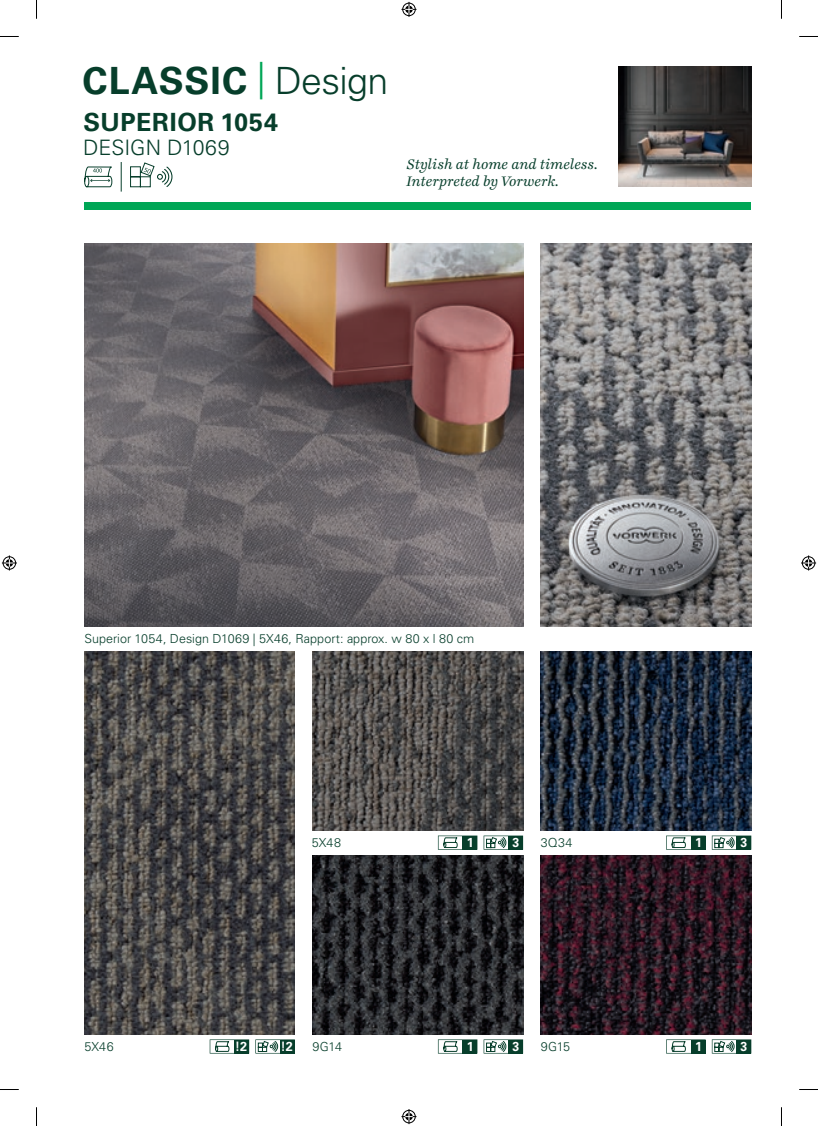
<style>
.page{position:relative;width:818px;height:1126px;background:#fff}
.page>*{position:absolute;margin:0;border:0;box-sizing:border-box;transform-origin:0 0}
.t1{font:700 37.5px "Univers LT Pro 65";letter-spacing:.025em;color:#073e2b}
.t2{font:700 25px "Univers LT Pro 65";letter-spacing:.03em;color:#073e2b}
.t3{font:300 21.25px "Univers LT Pro 45";color:#073e2b}
.t4{font:italic 15px/17.5px "Ingeborg";color:#073e2b}
.t5{font:700 13px "Univers LT Pro 65";color:#fff}
.t6{font:700 13px "Univers LT Pro 65";color:#fff;scale:.96 1}
.t7{font:700 13px "Univers LT Pro 65";color:#fff;scale:.95 1}
.t8{font:300 12.5px "Univers LT Pro 45";letter-spacing:.005em;color:#073e2b}
.s1{font-family:"Univers LT Pro 45";font-weight:300;color:#00a656}
.s2{font-family:"Univers LT Pro 45";font-weight:300}
</style>
<div class="page">
<img style="left:540px;top:244px;width:210px;height:382px">
<img style="left:84px;top:244px;width:438px;height:382px">
<img style="left:84px;top:651px;width:211px;height:383px">
<img style="left:312px;top:651px;width:210px;height:179px">
<img style="left:312px;top:855px;width:210px;height:179px">
<img style="left:540px;top:651px;width:210px;height:179px">
<img style="left:540px;top:855px;width:210px;height:179px">
<img style="left:618px;top:67px;width:132px;height:119px">
<svg style="left:84px;top:166px;width:28px;height:21px"></svg>
<svg style="left:130px;top:162px;width:43px;height:26px"></svg>
<svg style="left:121px;top:162px;width:1px;height:29px"></svg>
<div style="left:84px;top:202px;width:666px;height:8px;background:#00a656"></div>
<svg style="left:209px;top:1039px;width:25px;height:14px"></svg>
<div style="left:234px;top:1039px;width:15px;height:14px;background:#073e2b"></div>
<svg style="left:666px;top:835px;width:24px;height:14px"></svg>
<div style="left:690px;top:835px;width:15px;height:14px;background:#073e2b"></div>
<svg style="left:666px;top:1039px;width:24px;height:14px"></svg>
<div style="left:690px;top:1039px;width:15px;height:14px;background:#073e2b"></div>
<svg style="left:437px;top:835px;width:25px;height:14px"></svg>
<div style="left:462px;top:835px;width:15px;height:14px;background:#073e2b"></div>
<svg style="left:437px;top:1039px;width:25px;height:14px"></svg>
<div style="left:462px;top:1039px;width:15px;height:14px;background:#073e2b"></div>
<svg style="left:255px;top:1039px;width:40px;height:14px"></svg>
<div style="left:280px;top:1039px;width:14px;height:14px;background:#073e2b"></div>
<svg style="left:711px;top:835px;width:25px;height:14px"></svg>
<div style="left:736px;top:835px;width:14px;height:14px;background:#073e2b"></div>
<svg style="left:711px;top:1039px;width:25px;height:14px"></svg>
<div style="left:736px;top:1039px;width:14px;height:14px;background:#073e2b"></div>
<svg style="left:483px;top:835px;width:25px;height:14px"></svg>
<div style="left:508px;top:835px;width:14px;height:14px;background:#073e2b"></div>
<svg style="left:483px;top:1039px;width:25px;height:14px"></svg>
<div style="left:508px;top:1039px;width:14px;height:14px;background:#073e2b"></div>
<svg style="left:0;top:36px;width:19px;height:1px"></svg>
<svg style="left:799px;top:36px;width:18px;height:1px"></svg>
<svg style="left:0;top:1089px;width:19px;height:1px"></svg>
<svg style="left:799px;top:1089px;width:18px;height:1px"></svg>
<svg style="left:36px;top:0;width:1px;height:19px"></svg>
<svg style="left:36px;top:1107px;width:1px;height:18px"></svg>
<svg style="left:401px;top:2px;width:15px;height:15px"></svg>
<svg style="left:401px;top:1109px;width:15px;height:14px"></svg>
<svg style="left:2px;top:555px;width:15px;height:15px"></svg>
<svg style="left:801px;top:555px;width:14px;height:15px"></svg>
<h1 class="t1" style="left:83px;top:58px;width:307px">CLASSIC <span class="s1">|</span> <span class="s2">Design</span></h1>
<h2 class="t2" style="left:83px;top:107px;width:196px">SUPERIOR 1054</h2>
<h3 class="t3" style="left:83px;top:134px;width:148px">DESIGN D1069</h3>
<p class="t4" style="left:406px;top:155px;width:193px">Stylish at home and timeless.<br>Interpreted by Vorwerk.</p>
<p class="t8" style="left:84px;top:631px;width:391px">Superior 1054, Design D1069 | 5X46, Rapport: approx. w 80 x l 80 cm</p>
<p class="t8" style="left:311px;top:834px;width:31px">5X48</p>
<p class="t8" style="left:540px;top:834px;width:33px">3Q34</p>
<p class="t7" style="left:512px;top:834px;width:9px">3</p>
<p class="t6" style="left:466px;top:834px;width:9px">1</p>
<p class="t6" style="left:694px;top:834px;width:9px">1</p>
<p class="t7" style="left:740px;top:834px;width:9px">3</p>
<p class="t8" style="left:84px;top:1038px;width:31px">5X46</p>
<p class="t8" style="left:312px;top:1038px;width:31px">9G14</p>
<p class="t5" style="left:235px;top:1038px;width:13px">!2</p>
<p class="t5" style="left:281px;top:1038px;width:13px">!2</p>
<p class="t6" style="left:466px;top:1038px;width:9px">1</p>
<p class="t7" style="left:512px;top:1038px;width:9px">3</p>
<p class="t8" style="left:540px;top:1038px;width:31px">9G15</p>
<p class="t6" style="left:694px;top:1038px;width:9px">1</p>
<p class="t7" style="left:740px;top:1038px;width:9px">3</p>
</div>
